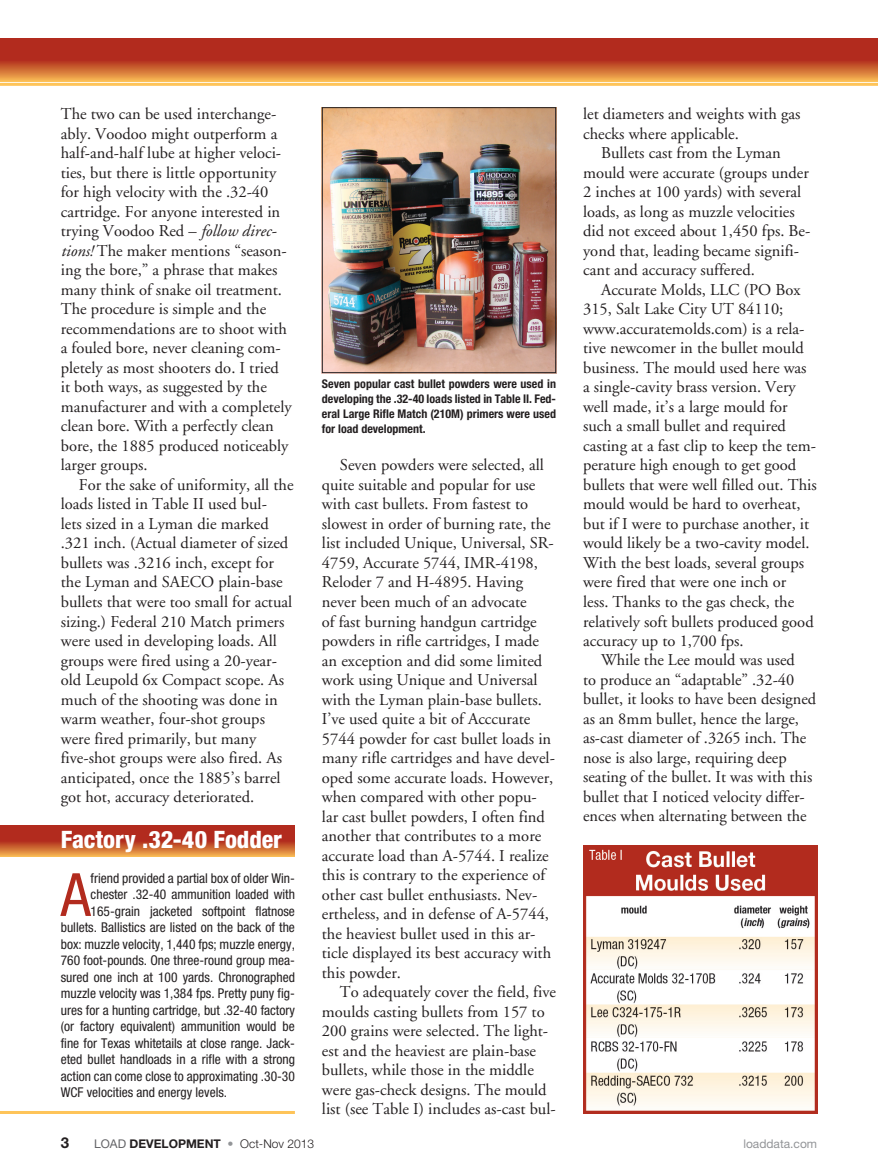
<style>
.page{position:relative;width:878px;height:1168px;background:#fff}
.page>*{position:absolute;margin:0;border:0;box-sizing:border-box;transform-origin:0 0}
.t1{font:condensed 59.7px "Helvetica Neue";color:#b22b1e}
.t2{font:800 condensed 24px "Helvetica Neue";color:#fff}
.t3{font:16.5px/19.5px "Adobe Garamond";color:#231f20}
.t4{font:700 15px "Helvetica Neue";color:#231f20}
.t5{font:condensed 13.5px "Helvetica Neue";color:#231f20}
.t6{font:700 condensed 12px/15px "Helvetica Neue";color:#231f20;text-align:justify}
.t7{font:700 12px "Helvetica Neue";color:#231f20}
.t8{font:12px "Helvetica Neue";color:#939598}
.s1{font-style:italic}
.s2{font-weight:400;color:#636366}
.s3{color:#939598}
.s4{font-weight:300}
</style>
<div class="page">
<hr style="left:0;top:83px;width:878px;height:3px;background:#fec459">
<hr style="left:0;top:1111px;width:295px;height:3px;background:#fec459">
<svg style="left:0;top:39px;width:878px;height:42px;background:#c24e2a"></svg>
<svg style="left:0;top:825px;width:295px;height:31px;background:#c14c29"></svg>
<img style="left:324px;top:109px;width:230px;height:262px">
<div style="left:322px;top:107px;width:234px;height:266px;border:1px solid #231f20"></div>
<img style="left:583px;top:845px;width:234px;height:269px">
<p class="t3" style="left:61px;top:105px;width:232px">The two can be used interchange&shy;ably. Voodoo might outperform a half-and-half lube at higher veloci&shy;ties, but there is little opportunity for high velocity with the .32-40 cartridge. For anyone interested in trying Voodoo Red – <span class="s1">follow direc&shy;tions!</span> The maker mentions “season&shy;ing the bore,” a phrase that makes many think of snake oil treatment.<br>The procedure is simple and the recommendations are to shoot with a fouled bore, never cleaning com&shy;pletely as most shooters do. I tried it both ways, as suggested by the manufacturer and with a completely clean bore. With a perfectly clean bore, the 1885 produced noticeably larger groups.</p>
<p class="t3" style="left:61px;top:475px;width:234px;text-indent:18px">For the sake of uniformity, all the loads listed in Table II used bul-<br>lets sized in a Lyman die marked .321 inch. (Actual diameter of sized bullets was .3216 inch, except for the Lyman and SAECO plain-base bullets that were too small for actual sizing.) Federal 210 Match primers were used in developing loads. All groups were fired using a 20-year&shy;old Leupold 6x Compact scope. As much of the shooting was done in warm weather, four-shot groups were fired primarily, but many five-shot groups were also fired. As anticipated, once the 1885’s barrel got hot, accuracy deteriorated.</p>
<h2 class="t2" style="left:61px;top:825px;width:223px">Factory .32-40 Fodder</h2>
<h1 class="t1" style="left:61px;top:860px;width:31px">A</h1>
<p class="t5" style="left:91px;top:870px;width:206px">friend provided a partial box of older Win-</p>
<p class="t5" style="left:91px;top:887px;width:206px">chester .32-40 ammunition loaded with</p>
<p class="t5" style="left:91px;top:903px;width:206px">165-grain jacketed softpoint flatnose</p>
<p class="t5" style="left:61px;top:920px;width:236px">bullets. Ballistics are listed on the back of the</p>
<p class="t5" style="left:61px;top:936px;width:236px">box: muzzle velocity, 1,440 fps; muzzle energy,</p>
<p class="t5" style="left:61px;top:953px;width:235px">760 foot-pounds. One three-round group mea-</p>
<p class="t5" style="left:61px;top:969px;width:236px">sured one inch at 100 yards. Chronographed</p>
<p class="t5" style="left:61px;top:986px;width:236px">muzzle velocity was 1,384 fps. Pretty puny fig-</p>
<p class="t5" style="left:61px;top:1002px;width:235px">ures for a hunting cartridge, but .32-40 factory</p>
<p class="t5" style="left:61px;top:1019px;width:235px">(or factory equivalent) ammunition would be</p>
<p class="t5" style="left:61px;top:1035px;width:236px">fine for Texas whitetails at close range. Jack-</p>
<p class="t5" style="left:61px;top:1052px;width:236px">eted bullet handloads in a rifle with a strong</p>
<p class="t5" style="left:61px;top:1068px;width:235px">action can come close to approximating .30-30</p>
<p class="t5" style="left:61px;top:1085px;width:168px">WCF velocities and energy levels.</p>
<p class="t6" style="left:322px;top:376px;width:236px">Seven popular cast bullet powders were used in developing the .32-40 loads listed in Table II. Fed&shy;eral Large Rifle Match (210M) primers were used for load development.</p>
<p class="t3" style="left:322px;top:456px;width:234px;text-indent:18px">Seven powders were selected, all quite suitable and popular for use with cast bullets. From fastest to slowest in order of burning rate, the list included Unique, Universal, SR-4759, Accurate 5744, IMR-4198, Reloder 7 and H-4895. Having never been much of an advocate<br>of fast burning handgun cartridge powders in rifle cartridges, I made an exception and did some limited work using Unique and Universal with the Lyman plain-base bullets.<br>I’ve used quite a bit of Acccurate 5744 powder for cast bullet loads in many rifle cartridges and have devel&shy;oped some accurate loads. However, when compared with other popu&shy;lar cast bullet powders, I often find another that contributes to a more accurate load than A-5744. I realize this is contrary to the experience of other cast bullet enthusiasts. Nev&shy;ertheless, and in defense of A-5744, the heaviest bullet used in this ar&shy;ticle displayed its best accuracy with this powder.</p>
<p class="t3" style="left:322px;top:982px;width:235px;text-indent:18px">To adequately cover the field, five moulds casting bullets from 157 to 200 grains were selected. The light&shy;est and the heaviest are plain-base bullets, while those in the middle were gas-check designs. The mould list (see Table I) includes as-cast bul-</p>
<p class="t3" style="left:583px;top:105px;width:219px">let diameters and weights with gas checks where applicable.</p>
<p class="t3" style="left:583px;top:144px;width:229px;text-indent:18px">Bullets cast from the Lyman mould were accurate (groups under<br>2 inches at 100 yards) with several loads, as long as muzzle velocities did not exceed about 1,450 fps. Be&shy;yond that, leading became signifi&shy;cant and accuracy suffered.</p>
<p class="t3" style="left:583px;top:280px;width:235px;text-indent:18px">Accurate Molds, LLC (PO Box 315, Salt Lake City UT 84110; www.accuratemolds.com) is a rela&shy;tive newcomer in the bullet mould business. The mould used here was a single-cavity brass version. Very well made, it’s a large mould for such a small bullet and required casting at a fast clip to keep the tem&shy;perature high enough to get good bullets that were well filled out. This mould would be hard to overheat, but if I were to purchase another, it would likely be a two-cavity model.<br>With the best loads, several groups were fired that were one inch or<br>less. Thanks to the gas check, the relatively soft bullets produced good accuracy up to 1,700 fps.</p>
<p class="t3" style="left:583px;top:651px;width:235px;text-indent:18px">While the Lee mould was used<br>to produce an “adaptable” .32-40 bullet, it looks to have been designed as an 8mm bullet, hence the large, as-cast diameter of .3265 inch. The nose is also large, requiring deep seating of the bullet. It was with this bullet that I noticed velocity differ&shy;ences when alternating between the</p>
<p class="t4" style="left:61px;top:1133px;width:10px">3</p>
<p class="t7" style="left:94px;top:1136px;width:221px"><span class="s2">LOAD</span> DEVELOPMENT <span class="s3">•</span> <span class="s4">Oct-Nov 2013</span></p>
<p class="t8" style="left:743px;top:1136px;width:75px">loaddata.com</p>
</div>
